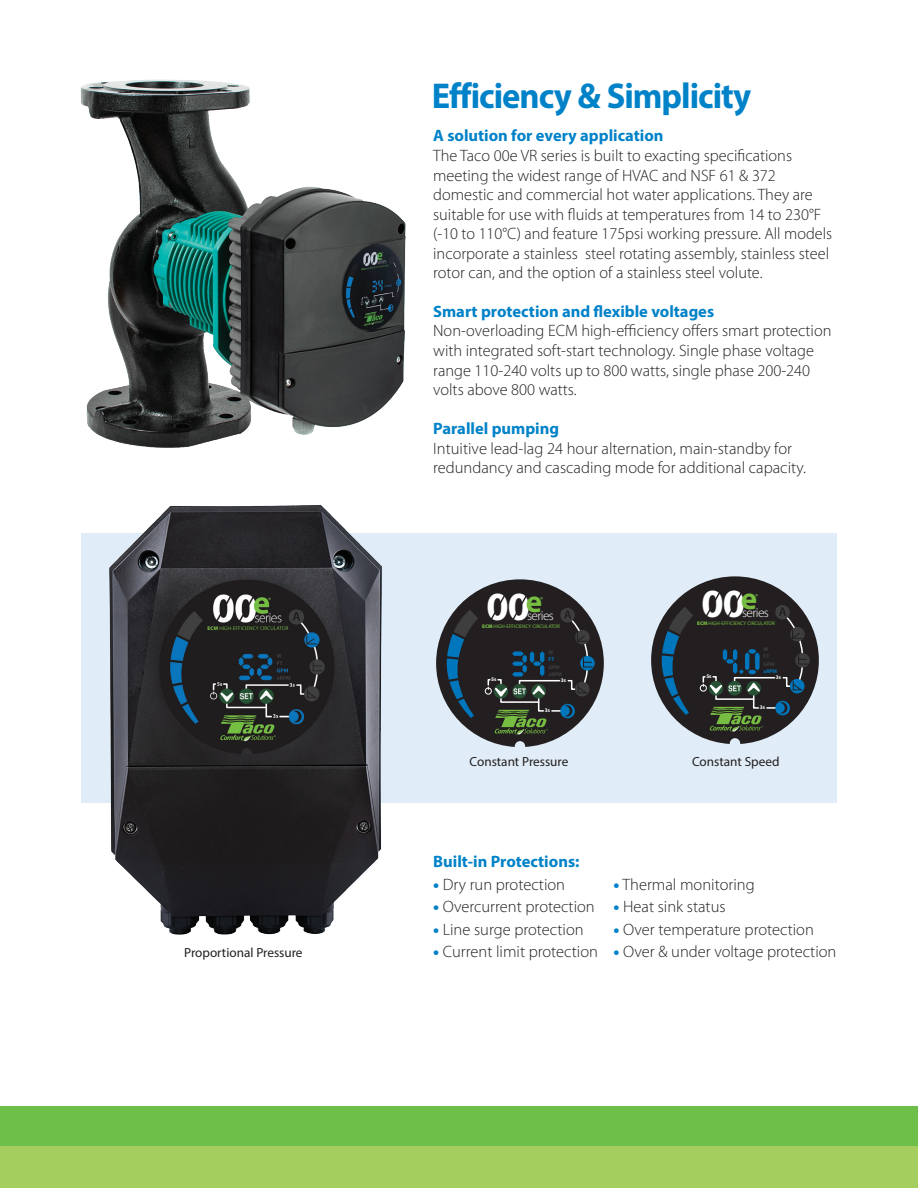
<style>
.page{position:relative;width:918px;height:1188px;background:#fff}
.page>*{position:absolute;margin:0;border:0;box-sizing:border-box;transform-origin:0 0}
.t1{font:700 40.05px "Myriad Pro";color:#fff}
.t2{font:700 36px "Myriad Pro";letter-spacing:-.03em;color:#0082c8;scale:.96 1}
.t3{font:300 16.5px/19.5px "Myriad Pro";color:#231f20}
.t4{font:700 16.5px "Myriad Pro";color:#0082c8}
.t5{font:13.2px "Myriad Pro";color:#231f20}
.t6{font:300 13.05px "Myriad Pro";letter-spacing:-.05em;color:#fff}
.t7{font:7.35px "Myriad Pro";color:#76bd42}
.t8{font:700 5.4px/7.1px "Myriad Pro";color:#3e3e3f}
.t9{font:700 5.4px "Myriad Pro";color:#fff}
.t10{font:700 5.4px "Myriad Pro";color:#0077bd}
.t11{font:5.25px "Myriad Pro";color:#76bd42}
.s1{font-weight:900}
.s2{font-weight:900;color:#0082c8}
</style>
<div class="page">
<div style="left:0;top:1146px;width:918px;height:42px;background:#a4cf5e"></div>
<div style="left:0;top:1106px;width:918px;height:40px;background:#6ebe4a"></div>
<div style="left:81px;top:533px;width:756px;height:270px;background:#e0ecf7"></div>
<svg style="left:436px;top:579px;width:168px;height:168px"></svg>
<svg style="left:651px;top:576px;width:168px;height:168px"></svg>
<img style="left:81px;top:79px;width:325px;height:369px">
<img style="left:109px;top:505px;width:273px;height:430px">
<p class="t5" style="left:184px;top:944px;width:120px">Proportional Pressure</p>
<h2 class="t2" style="left:432px;top:72px;width:334px">Efficiency &amp; Simplicity</h2>
<p class="t4" style="left:433px;top:125px;width:232px">A solution for every application</p>
<p class="t3" style="left:433px;top:146px;width:401px">The Taco 00e VR series is built to exacting specifications meeting the widest range of HVAC and NSF 61 &amp; 372 domestic and commercial hot water applications. They are suitable for use with fluids at temperatures from 14 to 230°F (-10 to 110°C) and feature 175psi working pressure. All models incorporate a stainless steel rotating assembly, stainless steel rotor can, and the option of a stainless steel volute.</p>
<p class="t4" style="left:433px;top:301px;width:282px">Smart protection and flexible voltages</p>
<p class="t3" style="left:433px;top:321px;width:400px">Non-overloading ECM high-efficiency offers smart protection with integrated soft-start technology. Single phase voltage range 110-240 volts up to 800 watts, single phase 200-240 volts above 800 watts.</p>
<p class="t4" style="left:433px;top:418px;width:127px">Parallel pumping</p>
<p class="t3" style="left:433px;top:438px;width:374px">Intuitive lead-lag 24 hour alternation, main-standby for redundancy and cascading mode for additional capacity.</p>
<h1 class="t1" style="left:487px;top:580px;width:57px">00<sup>e</sup></h1>
<p class="t7" style="left:540px;top:595px;width:5px">®</p>
<p class="t6" style="left:527px;top:608px;width:28px">series</p>
<p class="t11" style="left:482px;top:623px;width:79px"><span class="s1">ECM</span> HIGH-EFFICIENCY CIRCULATOR</p>
<h1 class="t1" style="left:702px;top:578px;width:57px">00<sup>e</sup></h1>
<p class="t7" style="left:755px;top:592px;width:5px">®</p>
<p class="t6" style="left:742px;top:605px;width:28px">series</p>
<p class="t11" style="left:697px;top:620px;width:79px"><span class="s1">ECM</span> HIGH-EFFICIENCY CIRCULATOR</p>
<p class="t9" style="left:491px;top:676px;width:7px">5s</p>
<p class="t8" style="left:549px;top:649px;width:6px">W</p>
<p class="t10" style="left:549px;top:656px;width:7px">FT</p>
<p class="t8" style="left:549px;top:663px;width:15px">GPM xRPM</p>
<p class="t9" style="left:561px;top:677px;width:7px">3s</p>
<p class="t9" style="left:706px;top:673px;width:7px">5s</p>
<p class="t8" style="left:764px;top:646px;width:13px">W<br>FT<br>GPM</p>
<p class="t10" style="left:764px;top:667px;width:15px">xRPM</p>
<p class="t9" style="left:776px;top:674px;width:7px">3s</p>
<p class="t9" style="left:545px;top:707px;width:7px">3s</p>
<p class="t9" style="left:760px;top:704px;width:7px">3s</p>
<p class="t5" style="left:470px;top:754px;width:100px">Constant Pressure</p>
<p class="t5" style="left:692px;top:754px;width:89px">Constant Speed</p>
<p class="t4" style="left:433px;top:851px;width:148px">Built-in Protections:</p>
<p class="t3" style="left:433px;top:874px;width:133px"><span class="s2">•</span> Dry run protection</p>
<p class="t3" style="left:433px;top:897px;width:163px"><span class="s2">•</span> Overcurrent protection</p>
<p class="t3" style="left:433px;top:919px;width:152px"><span class="s2">•</span> Line surge protection</p>
<p class="t3" style="left:433px;top:942px;width:166px"><span class="s2">•</span> Current limit protection</p>
<p class="t3" style="left:614px;top:874px;width:143px"><span class="s2">•</span> Thermal monitoring</p>
<p class="t3" style="left:614px;top:897px;width:113px"><span class="s2">•</span> Heat sink status</p>
<p class="t3" style="left:614px;top:919px;width:202px"><span class="s2">•</span> Over temperature protection</p>
<p class="t3" style="left:614px;top:942px;width:224px"><span class="s2">•</span> Over &amp; under voltage protection</p>
</div>
